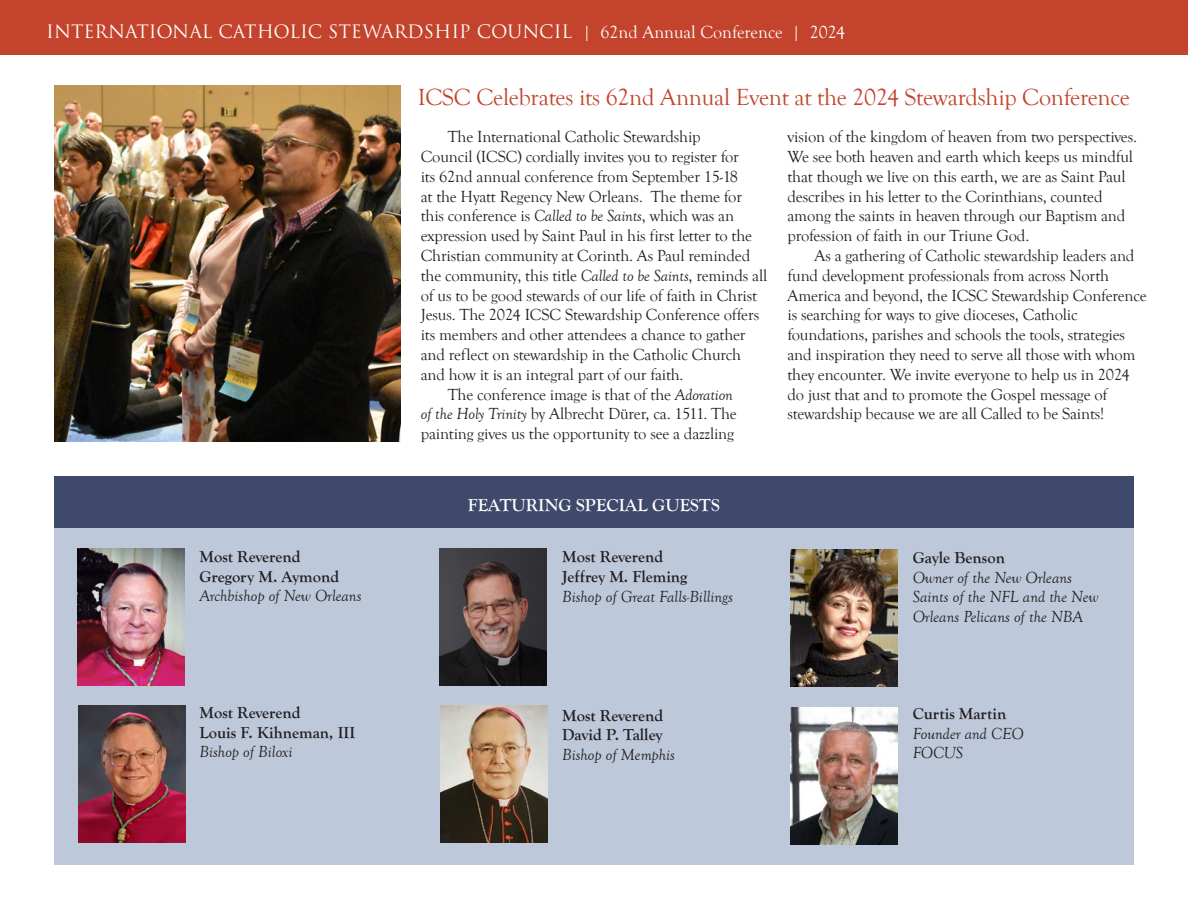
<style>
.page{position:relative;width:1188px;height:918px;background:#fff}
.page>*{position:absolute;margin:0;border:0;box-sizing:border-box;transform-origin:0 0}
.t1{font:24px "Goudy Old Style T";letter-spacing:-.01em;color:#c3432c}
.t2{font:18px "Trajan Pro";color:#fff}
.t3{font:700 18px "Goudy Old Style T";color:#fff}
.t4{font:16.5px/19.8px "Goudy Old Style T";letter-spacing:-.01em;color:#231f20}
.format-body{font:italic 16.5px/19.5px "Goudy Old Style T";color:#231f20}
.format-body-2{font:700 16.5px/19.5px "Goudy Old Style T";color:#231f20}
.s1{font-family:"Goudy Old Style T"}
.s2{font-style:italic}
</style>
<div class="page">
<div style="left:54px;top:528px;width:1080px;height:337px;background:#bdc8db"></div>
<div style="left:54px;top:477px;width:1080px;height:51px;background:#3f496c"></div>
<div style="left:0;top:0;width:1188px;height:54px;background:#c3432c"></div>
<img style="left:77px;top:549px;width:107px;height:136px">
<img style="left:78px;top:705px;width:107px;height:137px">
<img style="left:440px;top:549px;width:107px;height:136px">
<img style="left:441px;top:705px;width:107px;height:137px">
<img style="left:54px;top:86px;width:346px;height:356px">
<img style="left:790px;top:550px;width:107px;height:136px">
<img style="left:790px;top:708px;width:107px;height:136px">
<p class="t2" style="left:46px;top:20px;width:801px">INTERNATIONAL CATHOLIC STEWARDSHIP COUNCIL <span class="s1">| 62nd Annual Conference | 2024</span></p>
<p class="format-body-2" style="left:200px;top:547px;width:141px">Most Reverend<br>Gregory M. Aymond</p>
<p class="format-body" style="left:200px;top:587px;width:163px">Archbishop of New Orleans</p>
<p class="format-body-2" style="left:200px;top:703px;width:157px">Most Reverend<br>Louis F. Kihneman, III</p>
<p class="format-body" style="left:200px;top:743px;width:94px">Bishop of Biloxi</p>
<p class="t1" style="left:418px;top:84px;width:714px">ICSC Celebrates its 62nd Annual Event at the 2024 Stewardship Conference</p>
<p class="t4" style="left:421px;top:127px;width:348px;text-indent:27px">The International Catholic Stewardship<br>Council (ICSC) cordially invites you to register for<br>its 62nd annual conference from September 15-18<br>at the Hyatt Regency New Orleans. The theme for this conference is <span class="s2">Called to be Saints</span>, which was an expression used by Saint Paul in his first letter to the Christian community at Corinth. As Paul reminded the community, this title <span class="s2">Called to be Saints</span>, reminds all of us to be good stewards of our life of faith in Christ Jesus. The 2024 ICSC Stewardship Conference offers its members and other attendees a chance to gather and reflect on stewardship in the Catholic Church and how it is an integral part of our faith.</p>
<p class="t4" style="left:421px;top:385px;width:318px;text-indent:27px">The conference image is that of the <span class="s2">Adoration of the Holy Trinity</span> by Albrecht Dürer, ca. 1511. The painting gives us the opportunity to see a dazzling</p>
<p class="t4" style="left:788px;top:127px;width:351px">vision of the kingdom of heaven from two perspectives.<br>We see both heaven and earth which keeps us mindful that though we live on this earth, we are as Saint Paul describes in his letter to the Corinthians, counted among the saints in heaven through our Baptism and profession of faith in our Triune God.</p>
<p class="t4" style="left:788px;top:246px;width:361px;text-indent:27px">As a gathering of Catholic stewardship leaders and fund development professionals from across North America and beyond, the ICSC Stewardship Conference is searching for ways to give dioceses, Catholic foundations, parishes and schools the tools, strategies and inspiration they need to serve all those with whom they encounter. We invite everyone to help us in 2024 do just that and to promote the Gospel message of stewardship because we are all Called to be Saints!</p>
<p class="t3" style="left:468px;top:495px;width:254px">FEATURING SPECIAL GUESTS</p>
<p class="format-body-2" style="left:562px;top:547px;width:127px">Most Reverend<br>Jeffrey M. Fleming</p>
<p class="format-body" style="left:562px;top:587px;width:172px">Bishop of Great Falls-Billings</p>
<p class="format-body-2" style="left:562px;top:706px;width:103px">Most Reverend<br>David P. Talley</p>
<p class="format-body" style="left:562px;top:746px;width:114px">Bishop of Memphis</p>
<p class="format-body-2" style="left:913px;top:548px;width:94px">Gayle Benson</p>
<p class="format-body" style="left:913px;top:568px;width:187px">Owner of the New Orleans<br>Saints of the NFL and the New<br>Orleans Pelicans of the NBA</p>
<p class="format-body-2" style="left:913px;top:704px;width:95px">Curtis Martin</p>
<p class="format-body" style="left:913px;top:724px;width:112px">Founder and CEO</p>
<p class="format-body" style="left:913px;top:744px;width:52px">FOCUS</p>
</div>
